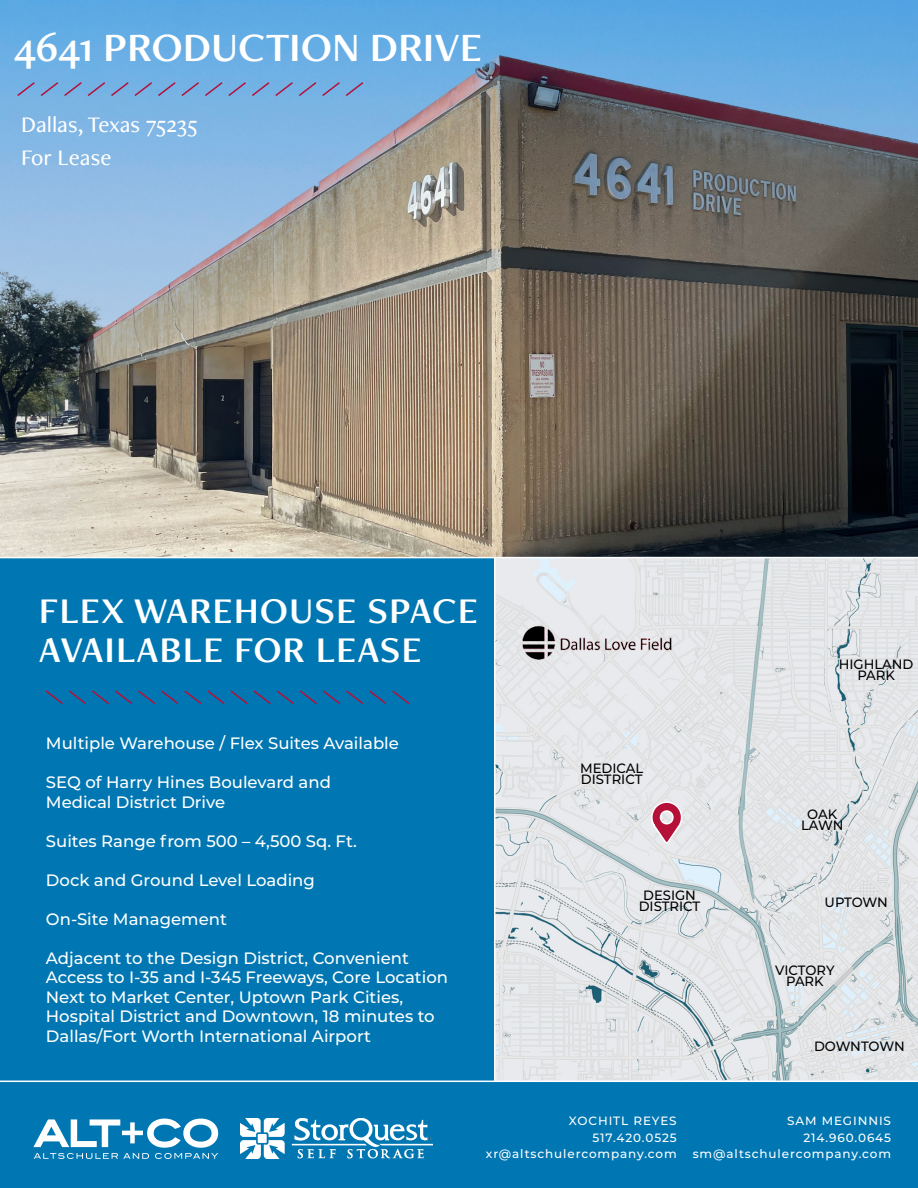
<style>
.page{position:relative;width:918px;height:1188px;background:#fff}
.page>*{position:absolute;margin:0;border:0;box-sizing:border-box;transform-origin:0 0}
.t1{font:41.7px "Freight Neo Pro Semi";color:#fff}
.t2{font:37.65px/38.7px "Freight Neo Pro Semi";letter-spacing:.025em;color:#fff}
.t3{font:500 23.1px/33px "Freight Neo Pro";color:#fff}
.t4{font:500 16.5px/19.5px "Montserrat";color:#fff}
.t5{font:500 13.5px/10.9px "Montserrat";color:#000;text-align:center}
.t6{font:500 12px/16.5px "Montserrat";letter-spacing:.075em;color:#fff;text-align:right}
</style>
<div class="page">
<div style="left:0;top:529px;width:918px;height:556px;background:#0077b2"></div>
<svg style="left:45px;top:690px;width:365px;height:14px"></svg>
<div style="left:0;top:1084px;width:918px;height:104px;background:#0077b2"></div>
<svg style="left:33px;top:1119px;width:185px;height:40px"></svg>
<img style="left:241px;top:1119px;width:191px;height:40px">
<img style="left:496px;top:558px;width:422px;height:523px">
<svg style="left:650px;top:801px;width:32px;height:44px"></svg>
<img style="left:521px;top:624px;width:153px;height:37px">
<img style="left:0;top:0;width:918px;height:557px">
<svg style="left:16px;top:81px;width:349px;height:17px"></svg>
<hr style="left:494px;top:557px;width:2px;height:524px;background:#fff">
<hr style="left:0;top:557px;width:918px;height:1px;background:#fff">
<hr style="left:0;top:1081px;width:918px;height:1px;background:#fff">
<h1 class="t1" style="left:13px;top:19px;width:470px">4641 PRODUCTION DRIVE</h1>
<h3 class="t3" style="left:21px;top:107px;width:178px">Dallas, Texas 75235<br>For Lease</h3>
<h2 class="t2" style="left:39px;top:591px;width:441px">FLEX WAREHOUSE SPACE<br>AVAILABLE FOR LEASE</h2>
<p class="t4" style="left:46px;top:733px;width:355px">Multiple Warehouse / Flex Suites Available</p>
<p class="t4" style="left:46px;top:772px;width:287px">SEQ of Harry Hines Boulevard and<br>Medical District Drive</p>
<p class="t4" style="left:46px;top:831px;width:312px">Suites Range from 500 – 4,500 Sq. Ft.</p>
<p class="t4" style="left:46px;top:870px;width:271px">Dock and Ground Level Loading</p>
<p class="t4" style="left:46px;top:909px;width:182px">On-Site Management</p>
<p class="t4" style="left:46px;top:948px;width:404px">Adjacent to the Design District, Convenient Access to I-35 and I-345 Freeways, Core Location Next to Market Center, Uptown Park Cities, Hospital District and Downtown, 18 minutes to Dallas/Fort Worth International Airport</p>
<p class="t5" style="left:580px;top:762px;width:65px;text-align:left">MEDICAL<br>DISTRICT</p>
<p class="t5" style="left:639px;top:889px;width:63px">DESIGN<br>DISTRICT</p>
<p class="t5" style="left:839px;top:658px;width:76px">HIGHLAND<br>PARK</p>
<p class="t5" style="left:801px;top:808px;width:44px">OAK<br>LAWN</p>
<p class="t5" style="left:825px;top:896px;width:65px">UPTOWN</p>
<p class="t5" style="left:775px;top:964px;width:61px">VICTORY<br>PARK</p>
<p class="t5" style="left:814px;top:1040px;width:92px">DOWNTOWN</p>
<p class="t6" style="left:486px;top:1112px;width:192px">XOCHITL REYES<br>517.420.0525 xr@altschulercompany.com</p>
<p class="t6" style="left:693px;top:1112px;width:200px">SAM MEGINNIS<br>214.960.0645 sm@altschulercompany.com</p>
</div>
